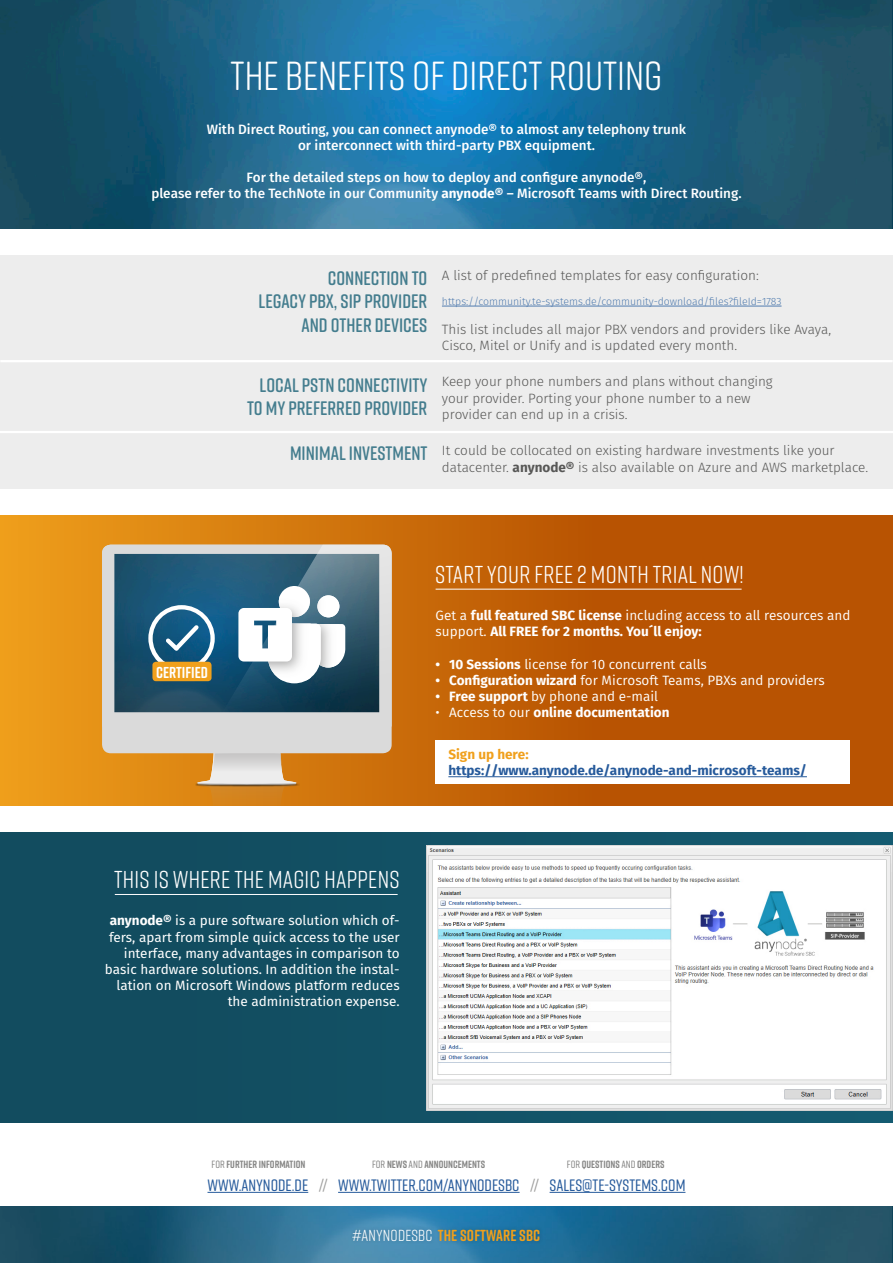
<style>
.page{position:relative;width:893px;height:1263px;background:#fff}
.page>*{position:absolute;margin:0;border:0;box-sizing:border-box;transform-origin:0 0}
.t1{font:40.5px "Rift Soft";color:#fff}
.t2{font:24.45px "Rift Soft";letter-spacing:.01em;color:#fff}
.t3{font:600 19.5px/23.4px "Rift Soft";color:#447d8e;text-align:right}
.t4{font:500 16.5px "Rift Soft";color:#265a9b}
.t5{font:700 15.9px "Rift Soft";letter-spacing:.01em;color:#f0a01c}
.t6{font:700 15.9px "Rift Soft";color:#fff}
.t7{font:300 13.5px/16.2px "Fira Sans";color:#575756}
.t8{font:500 13.5px/16.2px "Fira Sans";color:#fff;text-align:center}
.t9{font:13.5px/16.2px "Fira Sans";color:#fff;text-align:right}
.t10{font:700 13.5px/16.2px "Fira Sans";color:#fff}
.t11{font:13.5px "Fira Sans";color:#fff}
.t12{font:700 13.5px "Fira Sans";color:#265a9b}
.t13{font:700 13.5px "Fira Sans";color:#f0a01c}
.t14{font:300 10.5px "Fira Sans";color:#517caf}
.t15{font:700 10.5px "Rift Soft";color:#878786}
.s1{font-weight:700}
.s2{font-weight:400}
.s3{font-weight:500}
.s4{color:#9d9d9c}
.s5{font-weight:400;color:#fff}
</style>
<div class="page">
<img style="left:0;top:1206px;width:892px;height:57px">
<div style="left:349px;top:1226px;width:195px;height:19px;background:#000;opacity:.19"></div>
<div style="left:0;top:255px;width:893px;height:234px;background:#ededed"></div>
<hr style="left:442px;top:306px;width:339px;height:1px;background:#517caf">
<hr style="left:0;top:360px;width:893px;height:2px;background:#fff">
<hr style="left:0;top:431px;width:893px;height:2px;background:#fff">
<svg style="left:0;top:516px;width:893px;height:290px;background:#c66708"></svg>
<img style="left:0;top:0;width:893px;height:228px">
<div style="left:195px;top:782px;width:104px;height:5px;background:#d77e10"></div>
<hr style="left:195px;top:783px;width:105px;height:3px;background:#000;opacity:.64">
<svg style="left:197px;top:753px;width:100px;height:53px;background:#d6a86e"></svg>
<svg style="left:102px;top:545px;width:290px;height:208px;background:#7e98a7"></svg>
<div style="left:148px;top:605px;width:67px;height:66px;border:4px solid #fff;border-radius:50%"></div>
<svg style="left:162px;top:621px;width:41px;height:34px"></svg>
<div style="left:0;top:833px;width:893px;height:290px;background:#124c5f"></div>
<img style="left:426px;top:845px;width:467px;height:266px">
<hr style="left:115px;top:894px;width:283px;height:1px;background:#fff">
<div style="left:435px;top:740px;width:415px;height:44px;background:#fff"></div>
<hr style="left:448px;top:776px;width:359px;height:1px;background:#265a9b">
<hr style="left:436px;top:589px;width:306px;height:1px;background:#fff">
<svg style="left:220px;top:544px;width:172px;height:172px"></svg>
<div style="left:152px;top:662px;width:60px;height:19px;background:#f0a01c;border-radius:4px"></div>
<hr style="left:207px;top:1192px;width:101px;height:1px;background:#265a9b">
<hr style="left:338px;top:1192px;width:182px;height:1px;background:#265a9b">
<hr style="left:550px;top:1192px;width:135px;height:1px;background:#265a9b">
<p class="t1" style="left:231px;top:48px;width:433px">THE BENEFITS OF DIRECT ROUTING</p>
<p class="t8" style="left:207px;top:121px;width:481px">With Direct Routing, you can connect anynode® to almost any telephony trunk or interconnect with third-party PBX equipment.</p>
<p class="t8" style="left:151px;top:169px;width:592px">For the detailed steps on how to deploy and configure anynode®,<br>please refer to the TechNote in our Community <span class="s1">anynode®</span> – Microsoft Teams with Direct Routing.</p>
<p class="t6" style="left:156px;top:660px;width:53px">CERTIFIED</p>
<p class="t3" style="left:258px;top:266px;width:170px">CONNECTION TO<br>LEGACY PBX, SIP PROVIDER<br>AND OTHER DEVICES</p>
<p class="t3" style="left:247px;top:372px;width:182px">LOCAL PSTN CONNECTIVITY<br>TO MY PREFERRED PROVIDER</p>
<p class="t3" style="left:290px;top:441px;width:139px">MINIMAL INVESTMENT</p>
<p class="t7" style="left:442px;top:267px;width:318px">A list of predefined templates for easy configuration:</p>
<p class="t14" style="left:442px;top:294px;width:341px">https://community.te-systems.de/community-download/files?fileId=1783</p>
<p class="t7" style="left:442px;top:321px;width:391px">This list includes all major PBX vendors and providers like Avaya,<br>Cisco, Mitel or Unify and is updated every month.</p>
<p class="t7" style="left:442px;top:374px;width:332px">Keep your phone numbers and plans without changing your provider. Porting your phone number to a new provider can end up in a crisis.</p>
<p class="t7" style="left:442px;top:442px;width:394px">It could be collocated on existing hardware investments like your</p>
<p class="t7" style="left:442px;top:459px;width:428px">datacenter. <span class="s1">anynode®</span> is also available on Azure and AWS marketplace.</p>
<p class="t2" style="left:435px;top:557px;width:310px">START YOUR FREE 2 MONTH TRIAL NOW!</p>
<p class="t10" style="left:436px;top:607px;width:416px"><span class="s2">Get a</span> full featured SBC license <span class="s2">including access to all resources and support.</span> All FREE for 2 months. You´ll enjoy:</p>
<p class="t11" style="left:436px;top:654px;width:273px"><span class="s1">• 10 Sessions</span> license for 10 concurrent calls</p>
<p class="t11" style="left:436px;top:671px;width:391px"><span class="s1">• Configuration wizard</span> for Microsoft Teams, PBXs and providers</p>
<p class="t11" style="left:436px;top:687px;width:224px"><span class="s1">• Free support</span> by phone and e-mail</p>
<p class="t10" style="left:436px;top:704px;width:235px"><span class="s2">• Access to our</span> online documentation</p>
<p class="t13" style="left:448px;top:745px;width:82px">Sign up here:</p>
<p class="t12" style="left:448px;top:761px;width:360px">https://www.anynode.de/anynode-and-microsoft-teams/</p>
<p class="t2" style="left:114px;top:863px;width:287px">THIS IS WHERE THE MAGIC HAPPENS</p>
<p class="t9" style="left:105px;top:913px;width:296px"><span class="s1">anynode®</span> is a pure software solution which of&shy;fers, apart from simple quick access to the user interface, many advantages in comparison to basic hardware solutions. In addition the instal&shy;lation on Microsoft Windows platform reduces the administration expense.</p>
<p class="t15" style="left:212px;top:1157px;width:95px"><span class="s3">FOR</span> FURTHER INFORMATION</p>
<p class="t15" style="left:372px;top:1157px;width:114px"><span class="s3">FOR</span> NEWS <span class="s3">AND</span> ANNOUNCEMENTS</p>
<p class="t15" style="left:567px;top:1157px;width:99px"><span class="s3">FOR</span> QUESTIONS <span class="s3">AND</span> ORDERS</p>
<p class="t4" style="left:207px;top:1173px;width:479px">WWW.ANYNODE.DE <span class="s4">//</span> WWW.TWITTER.COM/ANYNODESBC <span class="s4">//</span> SALES@TE-SYSTEMS.COM</p>
<p class="t5" style="left:352px;top:1224px;width:190px"><span class="s5">#ANYNODESBC</span> THE SOFTWARE SBC</p>
</div>
